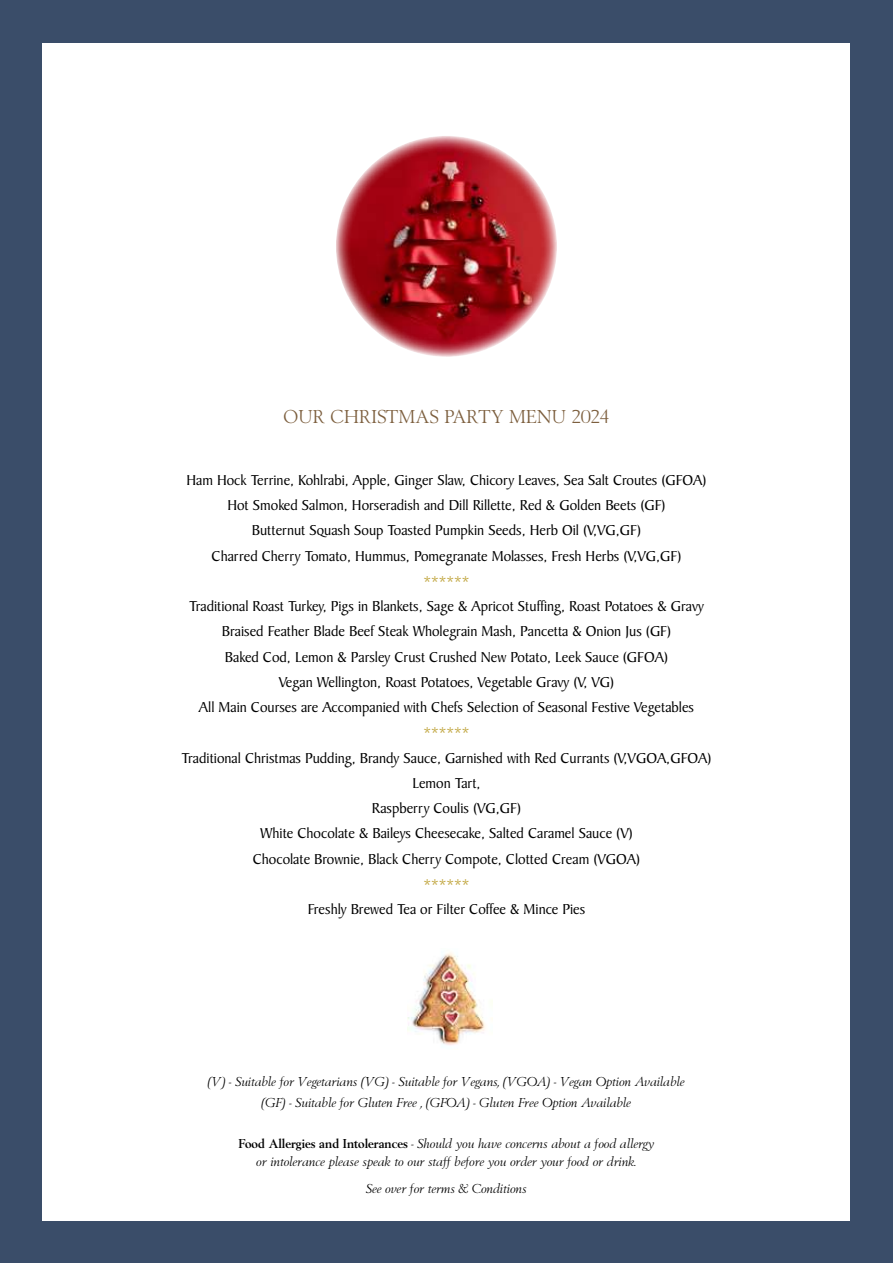
<style>
.page{position:relative;width:893px;height:1263px;background:#3a4d69}
.page>*{position:absolute;margin:0;border:0;box-sizing:border-box;transform-origin:0 0}
.t1{font:19.5px "Berling";color:#7c5e3d}
.t2{font:15.3px/25.2px "Baker Signet BT";color:#000;text-align:center}
.t3{font:15.3px "Baker Signet BT";color:#c2a844}
.t4{font:13.5px/18px "Berling Itlic";color:#000;text-align:center}
.s1{font-family:"Berling Bld"}
</style>
<div class="page">
<div style="left:43px;top:43px;width:807px;height:1177px;background:#fff"></div>
<img style="left:407px;top:952px;width:85px;height:93px">
<img style="left:336px;top:136px;width:221px;height:221px;border-radius:111px">
<p class="t1" style="left:284px;top:406px;width:327px">OUR CHRISTMAS PARTY MENU 2024</p>
<p class="t2" style="left:186px;top:467px;width:522px">Ham Hock Terrine, Kohlrabi, Apple, Ginger Slaw, Chicory Leaves, Sea Salt Croutes (GFOA)<br>Hot Smoked Salmon, Horseradish and Dill Rillette, Red &amp; Golden Beets (GF)<br>Butternut Squash Soup Toasted Pumpkin Seeds, Herb Oil (V,VG,GF)<br>Charred Cherry Tomato, Hummus, Pomegranate Molasses, Fresh Herbs (V,VG,GF)</p>
<p class="t3" style="left:423px;top:571px;width:48px">******</p>
<p class="t2" style="left:189px;top:593px;width:516px">Traditional Roast Turkey, Pigs in Blankets, Sage &amp; Apricot Stuffing, Roast Potatoes &amp; Gravy Braised Feather Blade Beef Steak Wholegrain Mash, Pancetta &amp; Onion Jus (GF)<br>Baked Cod, Lemon &amp; Parsley Crust Crushed New Potato, Leek Sauce (GFOA)<br>Vegan Wellington, Roast Potatoes, Vegetable Gravy (V, VG)<br>All Main Courses are Accompanied with Chefs Selection of Seasonal Festive Vegetables</p>
<p class="t3" style="left:423px;top:722px;width:48px">******</p>
<p class="t2" style="left:182px;top:745px;width:531px">Traditional Christmas Pudding, Brandy Sauce, Garnished with Red Currants (V,VGOA,GFOA)<br>Lemon Tart,<br>Raspberry Coulis (VG,GF)<br>White Chocolate &amp; Baileys Cheesecake, Salted Caramel Sauce (V)<br>Chocolate Brownie, Black Cherry Compote, Clotted Cream (VGOA)</p>
<p class="t3" style="left:423px;top:874px;width:48px">******</p>
<p class="t2" style="left:308px;top:896px;width:279px">Freshly Brewed Tea or Filter Coffee &amp; Mince Pies</p>
<p class="t4" style="left:208px;top:1072px;width:478px;line-height:20.5px">(V) - Suitable for Vegetarians (VG) - Suitable for Vegans, (VGOA) - Vegan Option Available (GF) - Suitable for Gluten Free , (GFOA) - Gluten Free Option Available</p>
<p class="t4" style="left:239px;top:1135px;width:417px"><span class="s1">Food Allergies and Intolerances</span> - Should you have concerns about a food allergy or intolerance please speak to our staff before you order your food or drink.</p>
<p class="t4" style="left:366px;top:1180px;width:162px">See over for terms &amp; Conditions</p>
</div>
